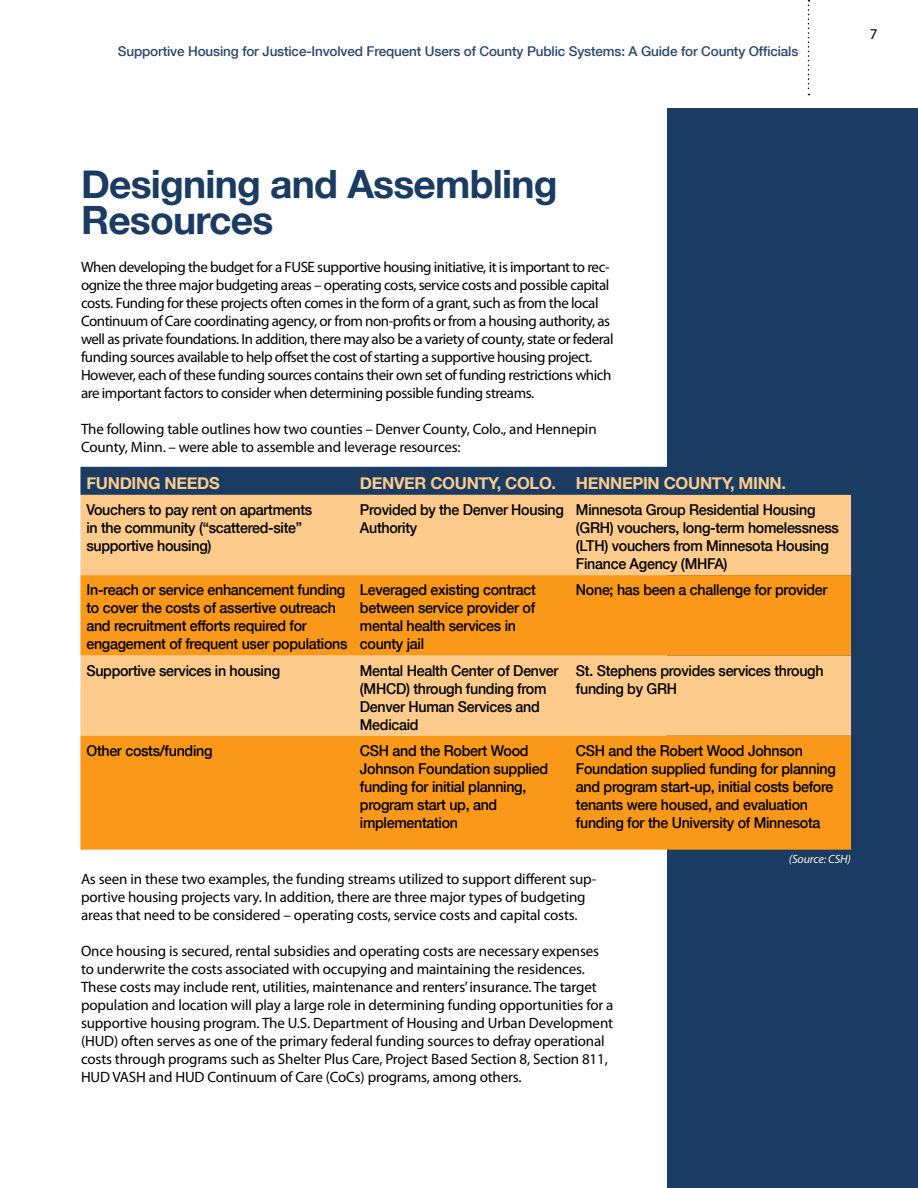
<style>
.page{position:relative;width:918px;height:1188px;background:#fff}
.page>*{position:absolute;margin:0;border:0;box-sizing:border-box;transform-origin:0 0}
.t1{font:700 39px/36px "Helvetica Neue";letter-spacing:-.02em;color:#1a3b62}
.t2{font:700 16.5px "Helvetica Neue";letter-spacing:-.02em;color:#fccb8c}
.t3{font:15px/18px "Myriad Pro";letter-spacing:-.015em;color:#000}
.t4{font:500 15px/18px "Helvetica Neue";letter-spacing:-.02em;color:#000;scale:.95 1}
.t5{font:500 13.5px "Helvetica Neue";letter-spacing:-.01em;color:#2e476d}
.t6{font:italic 12px "Myriad Pro";letter-spacing:-.01em;color:#fef5e8}
</style>
<div class="page">
<svg style="left:808px;top:0;width:1px;height:95px"></svg>
<div style="left:667px;top:108px;width:251px;height:1080px;background:#1a3b62"></div>
<div style="left:80px;top:467px;width:771px;height:28px;background:#1a3b62"></div>
<div style="left:80px;top:495px;width:771px;height:80px;background:#fccb8c"></div>
<svg style="left:80px;top:575px;width:771px;height:275px;fill:#fa9819"></svg>
<p class="t5" style="left:118px;top:40px;width:682px">Supportive Housing for Justice-Involved Frequent Users of County Public Systems: A Guide for County Officials</p>
<p class="t3" style="left:870px;top:25px;width:9px">7</p>
<h1 class="t1" style="left:81px;top:167px;width:478px">DESIGNING AND ASSEMBLING<br>RESOURCES</h1>
<p class="t3" style="left:81px;top:258px;width:534px">When developing the budget for a FUSE supportive housing initiative, it is important to rec&shy;ognize the three major budgeting areas – operating costs, service costs and possible capital costs. Funding for these projects often comes in the form of a grant, such as from the local Continuum of Care coordinating agency, or from non-profits or from a housing authority, as well as private foundations. In addition, there may also be a variety of county, state or federal funding sources available to help offset the cost of starting a supportive housing project.<br>However, each of these funding sources contains their own set of funding restrictions which are important factors to consider when determining possible funding streams.</p>
<p class="t3" style="left:81px;top:420px;width:517px">The following table outlines how two counties – Denver County, Colo., and Hennepin<br>County, Minn. – were able to assemble and leverage resources:</p>
<p class="t2" style="left:86px;top:470px;width:123px">FUNDING NEEDS</p>
<p class="t2" style="left:360px;top:470px;width:170px">DENVER COU NTY, COLO</p>
<p class="t2" style="left:552px;top:470px;width:236px">. HENNEPIN COUNTY, MINN.</p>
<p class="t4" style="left:86px;top:500px;width:239px">Vouchers to pay rent on apartments in the community (“scattered-site” supportive housing)</p>
<p class="t4" style="left:360px;top:500px;width:216px">Provided by the Denver Housing<br>Authority</p>
<p class="t4" style="left:576px;top:500px;width:278px">Minnesota Group Residential Housing (GRH) vouchers, long-term homelessness (LTH) vouchers from Minnesota Housing Finance Agency (MHFA)</p>
<p class="t4" style="left:86px;top:580px;width:276px">In-reach or service enhancement funding to cover the costs of assertive outreach and recruitment efforts required for engagement of frequent user populations</p>
<p class="t4" style="left:360px;top:580px;width:187px">Leveraged existing contract between service provider of mental health services in county jail</p>
<p class="t4" style="left:576px;top:580px;width:266px">None; has been a challenge for provider</p>
<p class="t4" style="left:86px;top:661px;width:205px">Supportive services in housing</p>
<p class="t4" style="left:360px;top:661px;width:211px">Mental Health Center of Denver (MHCD) through funding from<br>Denver Human Services and<br>Medicaid</p>
<p class="t4" style="left:576px;top:661px;width:262px">St. Stephens provides services through funding by GRH</p>
<p class="t4" style="left:86px;top:741px;width:134px">Other costs/funding</p>
<p class="t4" style="left:360px;top:741px;width:200px">CSH and the Robert Wood<br>Johnson Foundation supplied funding for initial planning, program start up, and implementation</p>
<p class="t4" style="left:576px;top:741px;width:275px">CSH and the Robert Wood Johnson Foundation supplied funding for planning and program start-up, initial costs before tenants were housed, and evaluation funding for the University of Minnesota</p>
<p class="t6" style="left:789px;top:852px;width:64px">(Source: CSH)</p>
<p class="t3" style="left:81px;top:870px;width:517px">As seen in these two examples, the funding streams utilized to support different sup&shy;portive housing projects vary. In addition, there are three major types of budgeting areas that need to be considered – operating costs, service costs and capital costs.</p>
<p class="t3" style="left:81px;top:942px;width:534px">Once housing is secured, rental subsidies and operating costs are necessary expenses to underwrite the costs associated with occupying and maintaining the residences.<br>These costs may include rent, utilities, maintenance and renters’ insurance. The target population and location will play a large role in determining funding opportunities for a supportive housing program. The U.S. Department of Housing and Urban Development (HUD) often serves as one of the primary federal funding sources to defray operational costs through programs such as Shelter Plus Care, Project Based Section 8, Section 811, HUD VASH and HUD Continuum of Care (CoCs) programs, among others.</p>
</div>
